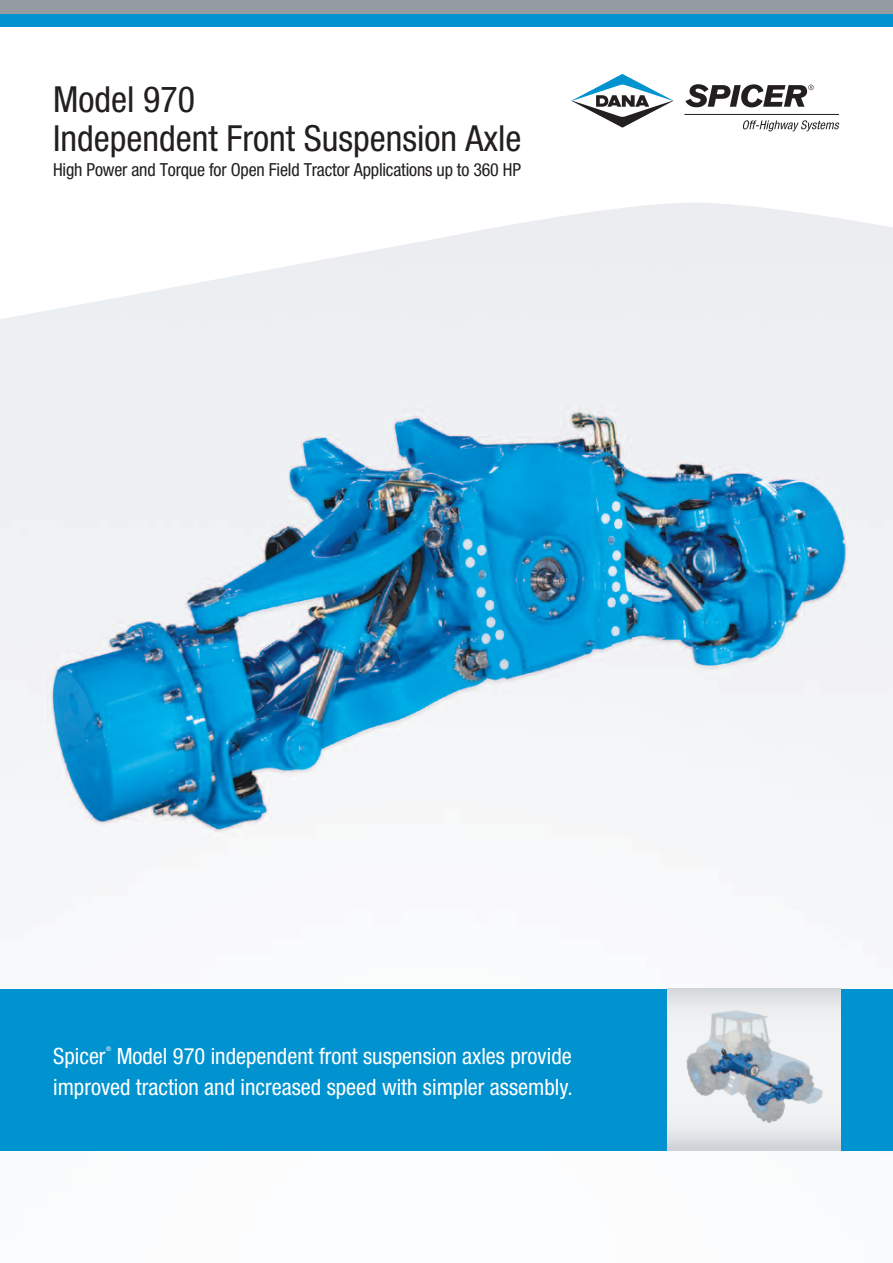
<style>
.page{position:relative;width:893px;height:1263px;background:#fff}
.page>*{position:absolute;margin:0;border:0;box-sizing:border-box;transform-origin:0 0}
.t1{font:condensed 36px/39px "Helvetica Neue";color:#231f20}
.t2{font:condensed 22.5px/31.5px "Helvetica Neue";color:#fff;text-align:right}
.t3{font:condensed 18px "Helvetica Neue";letter-spacing:-.01em;color:#231f20}
.t4{font:condensed 6.3px "Helvetica Neue";color:#fff}
</style>
<div class="page">
<img style="left:0;top:322px;width:893px;height:829px">
<svg style="left:0;top:107px;width:893px;height:215px"></svg>
<div style="left:0;top:9px;width:893px;height:18px;background:#0093d0"></div>
<div style="left:0;top:0;width:893px;height:14px;background:#959ca1"></div>
<hr style="left:684px;top:114px;width:155px;height:1px;background:#231f20">
<svg style="left:685px;top:84px;width:129px;height:23px"></svg>
<svg style="left:570px;top:74px;width:105px;height:54px"></svg>
<svg style="left:743px;top:120px;width:96px;height:11px"></svg>
<div style="left:0;top:989px;width:893px;height:161px;background:#0093d0"></div>
<svg style="left:668px;top:989px;width:172px;height:161px;background:#e4e6e8"></svg>
<img style="left:681px;top:996px;width:146px;height:146px">
<h1 class="t1" style="left:53px;top:79px;width:470px">Model 970<br>Independent Front Suspension Axle</h1>
<p class="t3" style="left:53px;top:159px;width:469px">High Power and Torque for Open Field Tractor Applications up to 360 HP</p>
<p class="t2" style="left:53px;top:1040px;width:54px">Spicer</p>
<p class="t4" style="left:106px;top:1045px;width:7px">®</p>
<p class="t2" style="left:53px;top:1040px;width:521px">Model 970 independent front suspension axles provide improved traction and increased speed with simpler assembly.</p>
</div>
